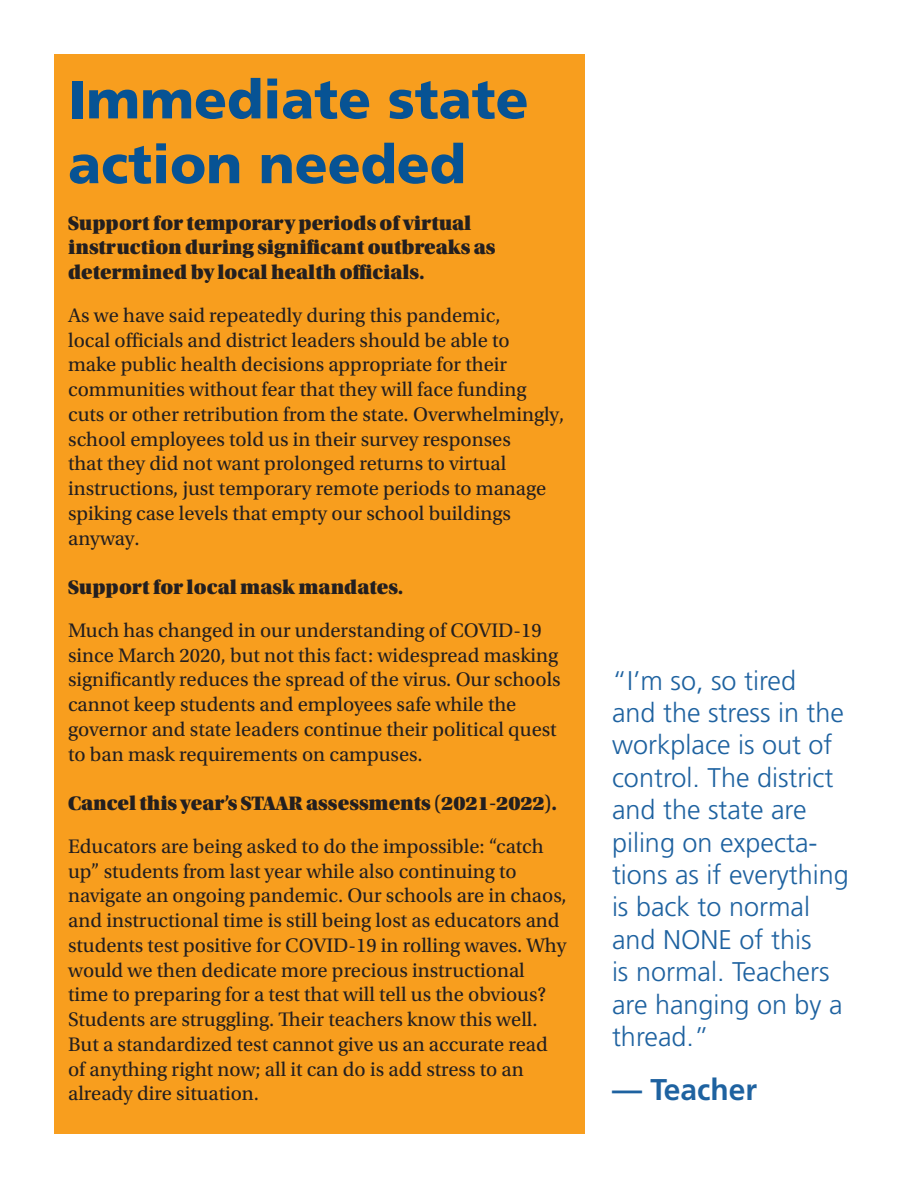
<style>
.page{position:relative;width:918px;height:1188px;background:#fff}
.page>*{position:absolute;margin:0;border:0;box-sizing:border-box;transform-origin:0 0}
.t1{font:900 54px/64.8px "Frutiger LT Std";color:#075394}
.t2{font:700 30px "Frutiger LT Std";color:#1e62a0}
.t3{font:300 27px/32.4px "Frutiger LT Std";color:#1e62a0}
.t4{font:20.7px/24.8px "Utopia Std";color:#231f20}
.t5{font:20.7px/24.8px "Utopia Std Black Headline";color:#231f20}
</style>
<div class="page">
<div style="left:54px;top:54px;width:531px;height:1080px;background:#f89e1e"></div>
<p class="t1" style="left:68px;top:67px;width:462px">Immediate state action needed</p>
<p class="t5" style="left:68px;top:211px;width:429px">Support for temporary periods of virtual instruction during significant outbreaks as determined by local health officials.</p>
<p class="t4" style="left:68px;top:303px;width:498px">As we have said repeatedly during this pandemic,<br>local officials and district leaders should be able to<br>make public health decisions appropriate for their communities without fear that they will face funding cuts or other retribution from the state. Overwhelmingly, school employees told us in their survey responses<br>that they did not want prolonged returns to virtual instructions, just temporary remote periods to manage spiking case levels that empty our school buildings anyway.</p>
<p class="t5" style="left:68px;top:575px;width:337px">Support for local mask mandates.</p>
<p class="t4" style="left:68px;top:618px;width:494px">Much has changed in our understanding of COVID-19 since March 2020, but not this fact: widespread masking significantly reduces the spread of the virus. Our schools cannot keep students and employees safe while the governor and state leaders continue their political quest to ban mask requirements on campuses.</p>
<p class="t5" style="left:68px;top:791px;width:491px">Cancel this year’s STAAR assessments (2021-2022).</p>
<p class="t4" style="left:68px;top:834px;width:500px">Educators are being asked to do the impossible: “catch up” students from last year while also continuing to navigate an ongoing pandemic. Our schools are in chaos, and instructional time is still being lost as educators and students test positive for COVID-19 in rolling waves. Why would we then dedicate more precious instructional time to preparing for a test that will tell us the obvious?<br>Students are struggling. Their teachers know this well.<br>But a standardized test cannot give us an accurate read of anything right now; all it can do is add stress to an already dire situation.</p>
<p class="t3" style="left:612px;top:664px;width:239px">“I’m so, so tired<br>and the stress in the workplace is out of control. The district and the state are piling on expecta&shy;tions as if everything is back to normal and NONE of this<br>is normal. Teachers are hanging on by a thread.”</p>
<p class="t2" style="left:612px;top:1072px;width:147px">— Teacher</p>
</div>
